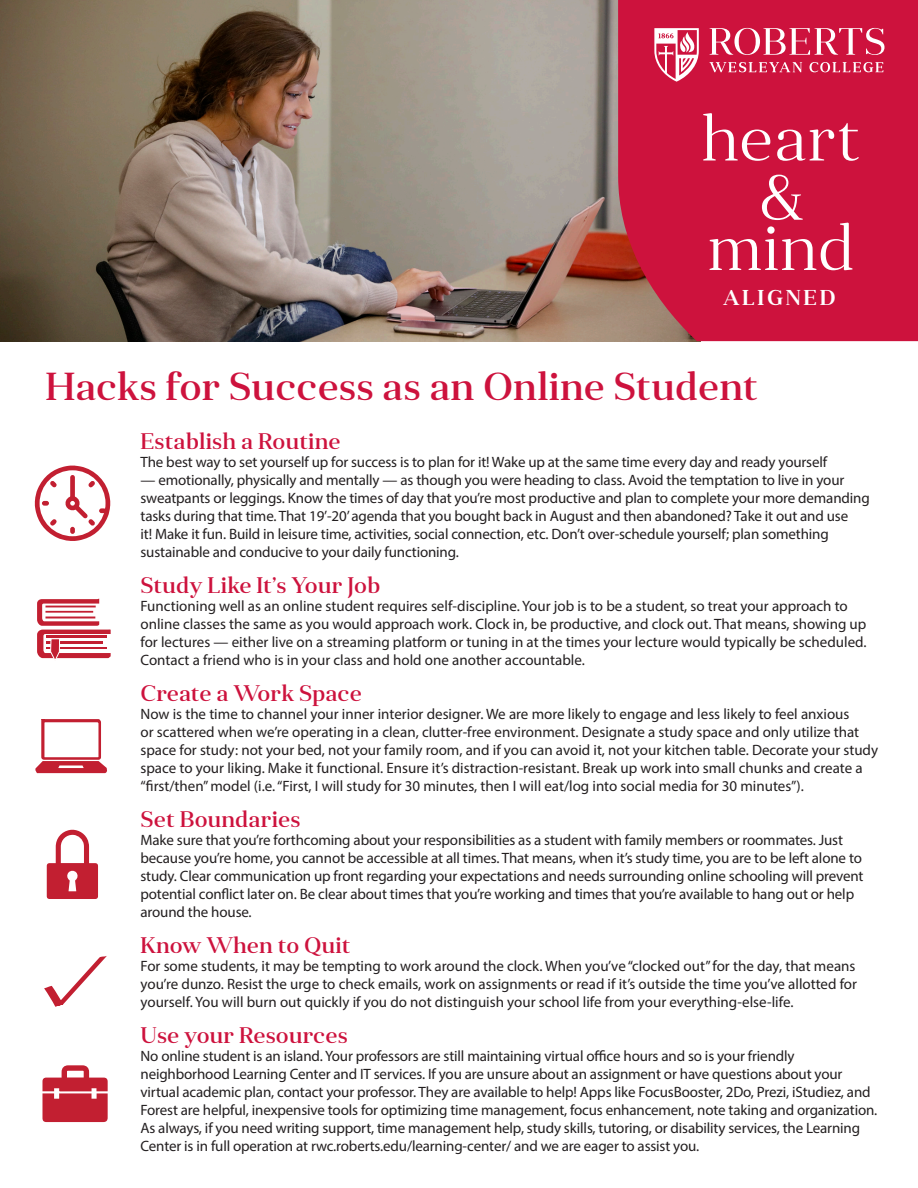
<style>
.page{position:relative;width:918px;height:1188px;background:#fff}
.page>*{position:absolute;margin:0;border:0;box-sizing:border-box;transform-origin:0 0}
.bullet_blue{font:300 63.9px "Anglecia Pro Title";color:#fff}
.t1{font:500 39px "Anglecia Pro Title";color:#cd123d}
.t2{font:500 22.5px "Anglecia Pro Title";color:#cd123d}
.bullet_blue-2{font:600 21.45px "Anglecia Pro Title";letter-spacing:.12em;color:#fff}
.t3{font:15px/18px "Myriad Pro";letter-spacing:-.01em;color:#231f20}
</style>
<div class="page">
<img style="left:0;top:0;width:618px;height:341px">
<div style="left:618px;top:0;width:300px;height:341px;background:#cd123d"></div>
<svg style="left:710px;top:62px;width:92px;height:10px"></svg>
<svg style="left:809px;top:62px;width:74px;height:10px"></svg>
<svg style="left:710px;top:28px;width:175px;height:27px"></svg>
<svg style="left:654px;top:28px;width:45px;height:54px"></svg>
<svg style="left:35px;top:466px;width:75px;height:75px"></svg>
<svg style="left:37px;top:598px;width:74px;height:61px"></svg>
<hr style="left:46px;top:635px;width:60px;height:2px;background:#c21f31">
<svg style="left:35px;top:719px;width:72px;height:54px"></svg>
<svg style="left:44px;top:956px;width:63px;height:51px"></svg>
<svg style="left:42px;top:1065px;width:66px;height:57px"></svg>
<svg style="left:47px;top:829px;width:51px;height:70px"></svg>
<p class="bullet_blue" style="left:701px;top:98px;width:161px">heart</p>
<p class="bullet_blue" style="left:758px;top:157px;width:47px">&amp;</p>
<p class="bullet_blue" style="left:707px;top:207px;width:149px">mind</p>
<p class="bullet_blue-2" style="left:723px;top:284px;width:114px">ALIGNED</p>
<p class="t1" style="left:45px;top:360px;width:714px">Hacks for Success as an Online Student</p>
<p class="t2" style="left:141px;top:426px;width:202px">Establish a Routine</p>
<p class="t3" style="left:141px;top:452px;width:688px">The best way to set yourself up for success is to plan for it! Wake up at the same time every day and ready yourself</p>
<p class="t3" style="left:141px;top:470px;width:731px">— emotionally, physically and mentally — as though you were heading to class. Avoid the temptation to live in your sweatpants or leggings. Know the times of day that you’re most productive and plan to complete your more demanding tasks during that time. That 19’-20’ agenda that you bought back in August and then abandoned? Take it out and use<br>it! Make it fun. Build in leisure time, activities, social connection, etc. Don’t over-schedule yourself; plan something sustainable and conducive to your daily functioning.</p>
<p class="t2" style="left:141px;top:570px;width:241px">Study Like It’s Your Job</p>
<p class="t3" style="left:141px;top:596px;width:728px">Functioning well as an online student requires self-discipline. Your job is to be a student, so treat your approach to online classes the same as you would approach work. Clock in, be productive, and clock out. That means, showing up for lectures — either live on a streaming platform or tuning in at the times your lecture would typically be scheduled.<br>Contact a friend who is in your class and hold one another accountable.</p>
<p class="t2" style="left:141px;top:678px;width:223px">Create a Work Space</p>
<p class="t3" style="left:141px;top:704px;width:739px">Now is the time to channel your inner interior designer. We are more likely to engage and less likely to feel anxious<br>or scattered when we’re operating in a clean, clutter-free environment. Designate a study space and only utilize that space for study: not your bed, not your family room, and if you can avoid it, not your kitchen table. Decorate your study space to your liking. Make it functional. Ensure it’s distraction-resistant. Break up work into small chunks and create a “first/then” model (i.e. “First, I will study for 30 minutes, then I will eat/log into social media for 30 minutes”).</p>
<p class="t2" style="left:141px;top:804px;width:162px">Set Boundaries</p>
<p class="t3" style="left:141px;top:830px;width:725px">Make sure that you’re forthcoming about your responsibilities as a student with family members or roommates. Just because you’re home, you cannot be accessible at all times. That means, when it’s study time, you are to be left alone to study. Clear communication up front regarding your expectations and needs surrounding online schooling will prevent potential conflict later on. Be clear about times that you’re working and times that you’re available to hang out or help around the house.</p>
<p class="t2" style="left:141px;top:930px;width:212px">Know When to Quit</p>
<p class="t3" style="left:141px;top:956px;width:718px;text-align:justify">For some students, it may be tempting to work around the clock. When you’ve “clocked out” for the day, that means you’re dunzo. Resist the urge to check emails, work on assignments or read if it’s outside the time you’ve allotted for yourself. You will burn out quickly if you do not distinguish your school life from your everything-else-life.</p>
<p class="t2" style="left:141px;top:1020px;width:209px">Use your Resources</p>
<p class="t3" style="left:141px;top:1046px;width:738px">No online student is an island. Your professors are still maintaining virtual office hours and so is your friendly neighborhood Learning Center and IT services. If you are unsure about an assignment or have questions about your virtual academic plan, contact your professor. They are available to help! Apps like FocusBooster, 2Do, Prezi, iStudiez, and Forest are helpful, inexpensive tools for optimizing time management, focus enhancement, note taking and organization.<br>As always, if you need writing support, time management help, study skills, tutoring, or disability services, the Learning Center is in full operation at rwc.roberts.edu/learning-center/ and we are eager to assist you.</p>
</div>
